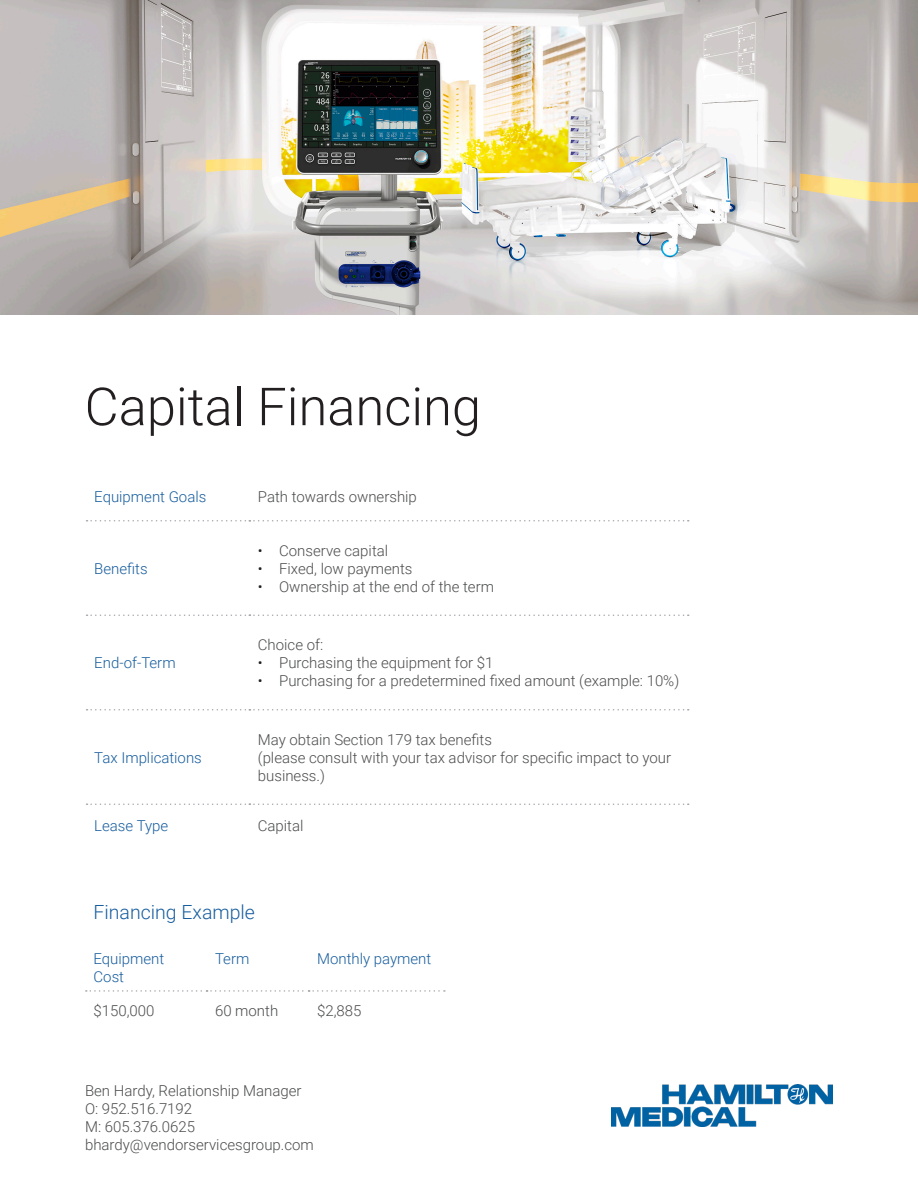
<style>
.page{position:relative;width:918px;height:1188px;background:#fff}
.page>*{position:absolute;margin:0;border:0;box-sizing:border-box;transform-origin:0 0}
.t1{font:300 52.5px "Roboto";color:#231f20}
.t2{font:300 19.5px "Roboto";color:#175d9e}
.t3{font:300 15px/18px "Roboto";color:#4b4c4d}
.t4{font:300 15px/18px "Roboto";color:#175d9e}
.s1{color:#231f20}
</style>
<div class="page">
<img style="left:0;top:0;width:918px;height:314px">
<img style="left:612px;top:1084px;width:221px;height:43px">
<svg style="left:87px;top:520px;width:602px;height:2px"></svg>
<svg style="left:87px;top:615px;width:602px;height:1px"></svg>
<svg style="left:87px;top:709px;width:602px;height:2px"></svg>
<svg style="left:87px;top:804px;width:602px;height:1px"></svg>
<svg style="left:86px;top:990px;width:359px;height:2px"></svg>
<p class="t1" style="left:85px;top:370px;width:398px">Capital Financing</p>
<p class="t4" style="left:94px;top:487px;width:114px">Equipment Goals</p>
<p class="t3" style="left:258px;top:487px;width:161px">Path towards ownership</p>
<p class="t4" style="left:94px;top:559px;width:55px">Benefits</p>
<p class="t4" style="left:94px;top:653px;width:83px">End-of-Term</p>
<p class="t4" style="left:94px;top:748px;width:109px">Tax Implications</p>
<p class="t3" style="left:258px;top:541px;width:132px"><span class="s1">•</span> Conserve capital</p>
<p class="t3" style="left:258px;top:559px;width:156px"><span class="s1">•</span> Fixed, low payments</p>
<p class="t3" style="left:258px;top:577px;width:238px"><span class="s1">•</span> Ownership at the end of the term</p>
<p class="t3" style="left:258px;top:635px;width:67px">Choice of:</p>
<p class="t3" style="left:258px;top:653px;width:237px"><span class="s1">•</span> Purchasing the equipment for $1</p>
<p class="t3" style="left:258px;top:671px;width:423px"><span class="s1">•</span> Purchasing for a predetermined fixed amount (example: 10%)</p>
<p class="t3" style="left:258px;top:730px;width:236px">May obtain Section 179 tax benefits</p>
<p class="t3" style="left:258px;top:748px;width:415px">(please consult with your tax advisor for specific impact to your business.)</p>
<p class="t4" style="left:94px;top:816px;width:76px">Lease Type</p>
<p class="t3" style="left:258px;top:816px;width:47px">Capital</p>
<p class="t2" style="left:94px;top:899px;width:163px">Financing Example</p>
<p class="t4" style="left:94px;top:950px;width:72px">Equipment<br>Cost</p>
<p class="t4" style="left:215px;top:950px;width:36px">Term</p>
<p class="t4" style="left:317px;top:950px;width:116px">Monthly payment</p>
<p class="t3" style="left:94px;top:1002px;width:63px">$150,000</p>
<p class="t3" style="left:215px;top:1002px;width:65px">60 month</p>
<p class="t3" style="left:317px;top:1002px;width:46px">$2,885</p>
<p class="t3" style="left:85px;top:1081px;width:218px">Ben Hardy, Relationship Manager</p>
<p class="t3" style="left:85px;top:1099px;width:109px">O: 952.516.7192</p>
<p class="t3" style="left:85px;top:1117px;width:112px">M: 605.376.0625</p>
<p class="t3" style="left:85px;top:1135px;width:230px">bhardy@vendorservicesgroup.com</p>
</div>
